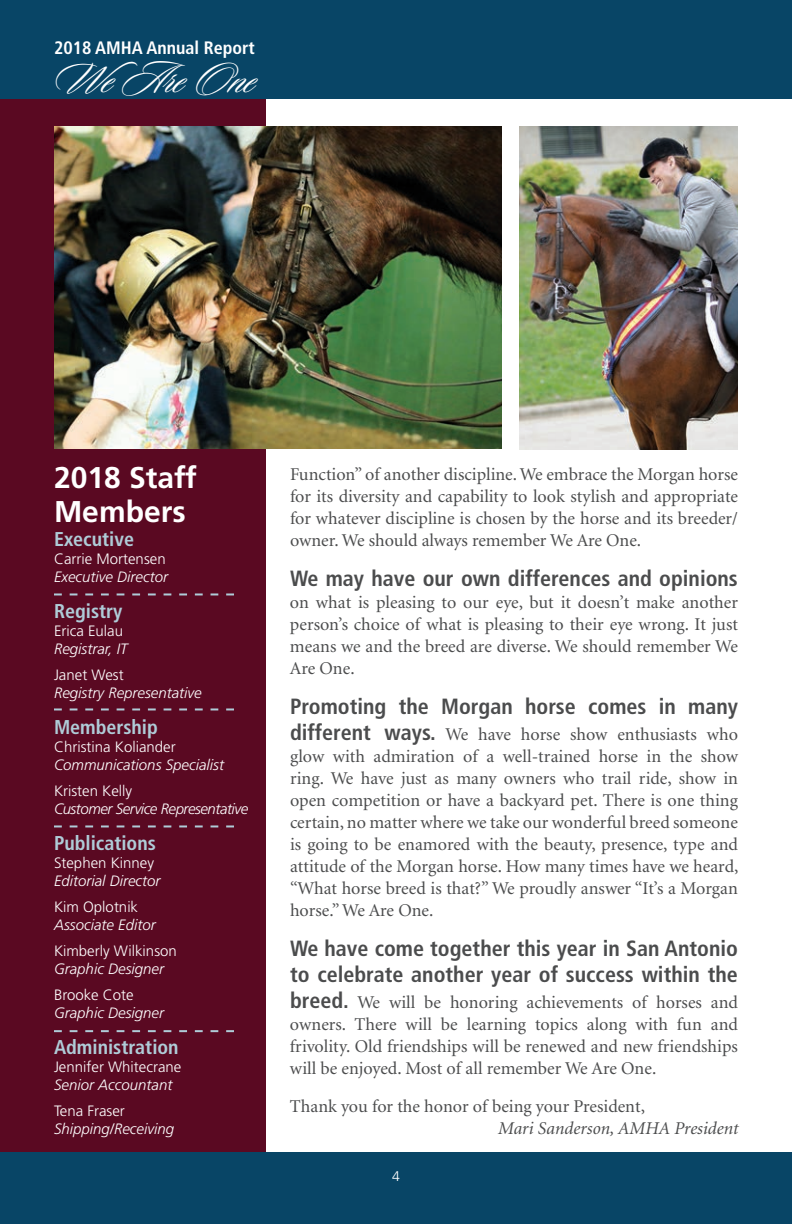
<style>
.page{position:relative;width:792px;height:1224px;background:#fff}
.page>*{position:absolute;margin:0;border:0;box-sizing:border-box;transform-origin:0 0}
.t1{font:46px "Sloop Script One";color:#fff}
.t2{font:700 30px "Frutiger";color:#fff}
.No_Spacing{font:700 condensed 22px/26px "Frutiger";color:#4b4c4d}
.t3{font:700 condensed 20px "Frutiger";color:#afccd8}
.No_Spacing-2{font:18px/22px "Minion";color:#4b4c4d;text-align:justify}
.No_Spacing-3{font:italic 18px "Minion";color:#4b4c4d}
.t4{font:700 condensed 18px "Frutiger";color:#fff}
.t5{font:italic 300 15px "Frutiger";color:#fff}
.t6{font:300 15px "Frutiger";color:#fff}
.t7{font:italic 300 15px "Frutiger";letter-spacing:-.03em;color:#fff}
.t8{font:300 14px "Frutiger";color:#fff}
.s1{font-family:"Frutiger";font-weight:700;font-stretch:condensed;font-size:22px}
</style>
<div class="page">
<div style="left:0;top:0;width:266px;height:1224px;background:#5a0922"></div>
<div style="left:0;top:0;width:792px;height:99px;background:#084566"></div>
<div style="left:0;top:1152px;width:792px;height:72px;background:#084566"></div>
<svg style="left:54px;top:593px;width:180px;height:2px"></svg>
<svg style="left:54px;top:708px;width:180px;height:2px"></svg>
<svg style="left:54px;top:825px;width:180px;height:2px"></svg>
<svg style="left:54px;top:1030px;width:180px;height:2px"></svg>
<img style="left:520px;top:126px;width:218px;height:324px">
<img style="left:54px;top:126px;width:448px;height:323px">
<p class="t4" style="left:54px;top:37px;width:202px">2018 AMHA Annual Report</p>
<p class="t1" style="left:54px;top:55px;width:203px">We Are One</p>
<p class="t2" style="left:54px;top:460px;width:144px">2018 Staff</p>
<p class="t2" style="left:54px;top:494px;width:133px">Members</p>
<p class="t3" style="left:54px;top:527px;width:82px">Executive</p>
<p class="t6" style="left:54px;top:550px;width:113px">Carrie Mortensen</p>
<p class="t5" style="left:54px;top:568px;width:116px">Executive Director</p>
<p class="t3" style="left:54px;top:599px;width:70px">Registry</p>
<p class="t6" style="left:54px;top:622px;width:71px">Erica Eulau</p>
<p class="t5" style="left:54px;top:640px;width:75px">Registrar, IT</p>
<p class="t6" style="left:54px;top:666px;width:71px">Janet West</p>
<p class="t5" style="left:54px;top:684px;width:149px">Registry Representative</p>
<p class="t3" style="left:54px;top:715px;width:105px">Membership</p>
<p class="t6" style="left:54px;top:738px;width:123px">Christina Koliander</p>
<p class="t5" style="left:54px;top:756px;width:171px">Communications Specialist</p>
<p class="t6" style="left:54px;top:782px;width:80px">Kristen Kelly</p>
<p class="t7" style="left:54px;top:800px;width:196px">Customer Service Representative</p>
<p class="t3" style="left:54px;top:831px;width:103px">Publications</p>
<p class="t6" style="left:54px;top:854px;width:102px">Stephen Kinney</p>
<p class="t5" style="left:54px;top:872px;width:108px">Editorial Director</p>
<p class="t6" style="left:54px;top:898px;width:86px">Kim Oplotnik</p>
<p class="t5" style="left:54px;top:916px;width:103px">Associate Editor</p>
<p class="t6" style="left:54px;top:942px;width:124px">Kimberly Wilkinson</p>
<p class="t5" style="left:54px;top:960px;width:112px">Graphic Designer</p>
<p class="t6" style="left:54px;top:986px;width:81px">Brooke Cote</p>
<p class="t5" style="left:54px;top:1004px;width:112px">Graphic Designer</p>
<p class="t3" style="left:54px;top:1035px;width:126px">Administration</p>
<p class="t6" style="left:54px;top:1058px;width:129px">Jennifer Whitecrane</p>
<p class="t5" style="left:54px;top:1076px;width:120px">Senior Accountant</p>
<p class="t6" style="left:54px;top:1102px;width:72px">Tena Fraser</p>
<p class="t5" style="left:54px;top:1120px;width:122px">Shipping/Receiving</p>
<p class="No_Spacing-2" style="left:290px;top:463px;width:450px">Function” of another discipline. We embrace the Morgan horse for its diversity and capability to look stylish and appropriate for whatever discipline is chosen by the horse and its breeder/ owner. We should always remember We Are One.</p>
<p class="No_Spacing" style="left:290px;top:565px;width:449px">We may have our own differences and opinions</p>
<p class="No_Spacing-2" style="left:290px;top:591px;width:450px">on what is pleasing to our eye, but it doesn’t make another person’s choice of what is pleasing to their eye wrong. It just means we and the breed are diverse. We should remember We Are One.</p>
<p class="No_Spacing" style="left:290px;top:693px;width:449px">Promoting the Morgan horse comes in many</p>
<p class="No_Spacing-2" style="left:290px;top:723px;width:450px"><span class="s1">different ways.</span> We have horse show enthusiasts who glow with admiration of a well-trained horse in the show ring. We have just as many owners who trail ride, show in open competition or have a backyard pet. There is one thing certain, no matter where we take our wonderful breed someone is going to be enamored with the beauty, presence, type and attitude of the Morgan horse. How many times have we heard, “What horse breed is that?” We proudly answer “It’s a Morgan horse.” We Are One.</p>
<p class="No_Spacing" style="left:290px;top:935px;width:450px">We have come together this year in San Antonio to celebrate another year of success within the</p>
<p class="No_Spacing-2" style="left:290px;top:991px;width:450px"><span class="s1">breed.</span> We will be honoring achievements of horses and owners. There will be learning topics along with fun and frivolity. Old friendships will be renewed and new friendships will be enjoyed. Most of all remember We Are One.</p>
<p class="No_Spacing-2" style="left:290px;top:1095px;width:357px">Thank you for the honor of being your President,</p>
<p class="No_Spacing-3" style="left:498px;top:1119px;width:242px">Mari Sanderson, AMHA President</p>
<p class="t8" style="left:392px;top:1168px;width:9px">4</p>
</div>
